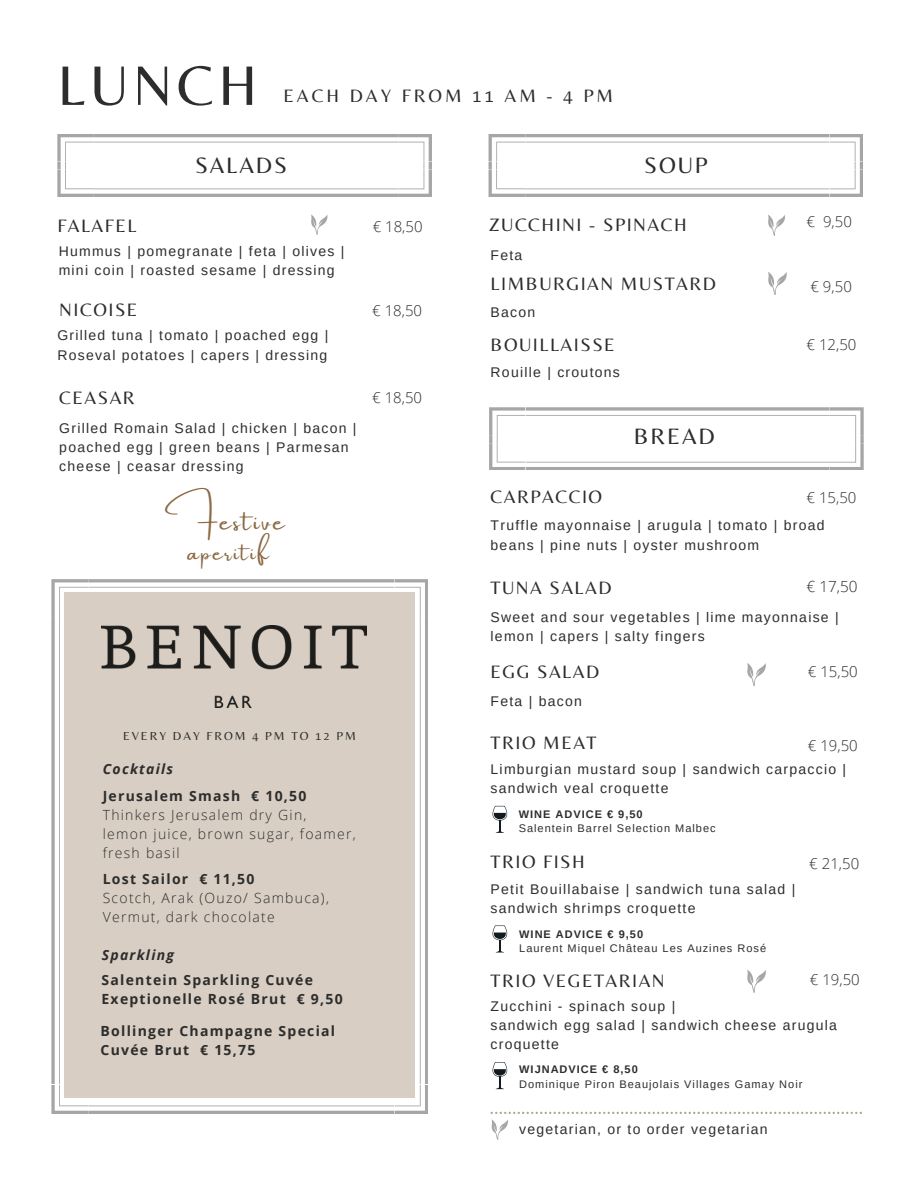
<style>
.page{position:relative;width:918px;height:1188px;background:#fff}
.page>*{position:absolute;margin:0;border:0;box-sizing:border-box;transform-origin:0 0}
.t1{font:57.9px "Belleza";letter-spacing:.08em;color:#2d2d2d}
.t2{font:24.9px "Amsterdam One";letter-spacing:.09em;color:#8c6a44}
.t3{font:23.25px "Belleza";letter-spacing:.08em;color:#2d2d2d}
.t4{font:21.9px "Amsterdam One";letter-spacing:.09em;color:#8c6a44}
.t5{font:18.75px "Belleza";letter-spacing:.08em;color:#2d2d2d}
.t6{font:18.75px "Belleza";letter-spacing:.16em;color:#2d2d2d}
.t7{font:300 15.3px "Open Sans";color:#2d2d2d}
.t8{font:300 15px "Open Sans";color:#2d2d2d}
.t9{font:13.95px/19.2px "Arimo";letter-spacing:.09em;color:#2d2d2d}
.t10{font:700 13.95px/19.2px "Open Sans";letter-spacing:.09em;color:#2d2d2d}
.t11{font:300 13.95px/19.2px "Open Sans";letter-spacing:.09em;color:#2d2d2d}
.t12{font:italic 700 13.95px "Open Sans";letter-spacing:.09em;color:#2d2d2d}
.t13{font:12.15px "Belleza";letter-spacing:.16em;color:#2d2d2d}
.t14{font:10.95px "Arimo";letter-spacing:.09em;color:#2d2d2d}
.t15{font:700 10.95px "Arimo";letter-spacing:.09em;color:#2d2d2d}
</style>
<div class="page">
<svg style="left:51px;top:579px;width:377px;height:535px"></svg>
<svg style="left:489px;top:134px;width:374px;height:63px"></svg>
<svg style="left:57px;top:134px;width:375px;height:63px"></svg>
<div style="left:65px;top:593px;width:350px;height:505px;background:#d8cec3"></div>
<svg style="left:489px;top:407px;width:375px;height:63px"></svg>
<svg style="left:491px;top:1112px;width:371px;height:28px"></svg>
<svg style="left:311px;top:214px;width:17px;height:21px"></svg>
<svg style="left:768px;top:215px;width:17px;height:21px"></svg>
<svg style="left:747px;top:970px;width:19px;height:23px"></svg>
<svg style="left:493px;top:1062px;width:14px;height:27px"></svg>
<svg style="left:493px;top:926px;width:14px;height:27px"></svg>
<svg style="left:493px;top:806px;width:14px;height:27px"></svg>
<img style="left:102px;top:625px;width:264px;height:82px">
<svg style="left:747px;top:663px;width:19px;height:23px"></svg>
<svg style="left:768px;top:272px;width:19px;height:23px"></svg>
<p class="t1" style="left:57px;top:51px;width:201px">LUNCH</p>
<p class="t6" style="left:283px;top:85px;width:331px">EACH DAY FROM 11 AM - 4 PM</p>
<p class="t3" style="left:195px;top:152px;width:93px">SALADS</p>
<p class="t3" style="left:644px;top:152px;width:65px">SOUP</p>
<p class="t5" style="left:57px;top:214px;width:81px">FALAFEL</p>
<p class="t9" style="left:59px;top:241px;width:287px">Hummus | pomegranate | feta | olives |</p>
<p class="t9" style="left:59px;top:260px;width:277px">mini coin | roasted sesame | dressing</p>
<p class="t5" style="left:59px;top:299px;width:80px">NICOISE</p>
<p class="t9" style="left:57px;top:326px;width:272px">Grilled tuna | tomato | poached egg |</p>
<p class="t9" style="left:57px;top:345px;width:271px">Roseval potatoes | capers | dressing</p>
<p class="t5" style="left:59px;top:386px;width:77px">CEASAR</p>
<p class="t9" style="left:59px;top:419px;width:299px">Grilled Romain Salad | chicken | bacon |</p>
<p class="t9" style="left:59px;top:438px;width:291px">poached egg | green beans | Parmesan</p>
<p class="t9" style="left:59px;top:457px;width:186px">cheese | ceasar dressing</p>
<p class="t8" style="left:373px;top:216px;width:51px">€ 18,50</p>
<p class="t8" style="left:372px;top:300px;width:51px">€ 18,50</p>
<p class="t8" style="left:372px;top:387px;width:51px">€ 18,50</p>
<p class="t5" style="left:489px;top:214px;width:199px">ZUCCHINI - SPINACH</p>
<p class="t9" style="left:491px;top:245px;width:33px">Feta</p>
<p class="t5" style="left:491px;top:273px;width:227px">LIMBURGIAN MUSTARD</p>
<p class="t9" style="left:491px;top:303px;width:46px">Bacon</p>
<p class="t5" style="left:491px;top:333px;width:126px">BOUILLAISSE</p>
<p class="t9" style="left:491px;top:363px;width:131px">Rouille | croutons</p>
<p class="t3" style="left:634px;top:423px;width:83px">BREAD</p>
<p class="t8" style="left:807px;top:211px;width:47px">€ 9,50</p>
<p class="t8" style="left:811px;top:276px;width:43px">€ 9,50</p>
<p class="t8" style="left:807px;top:334px;width:51px">€ 12,50</p>
<p class="t2" style="left:164px;top:508px;width:122px">Festive</p>
<p class="t4" style="left:188px;top:540px;width:83px">aperitif</p>
<p class="t13" style="left:123px;top:729px;width:234px">EVERY DAY FROM 4 PM TO 12 PM</p>
<p class="t12" style="left:103px;top:760px;width:72px">Cocktails</p>
<p class="t10" style="left:103px;top:786px;width:205px">Jerusalem Smash € 10,50</p>
<p class="t11" style="left:103px;top:805px;width:205px">Thinkers Jerusalem dry Gin,</p>
<p class="t11" style="left:103px;top:824px;width:255px">lemon juice, brown sugar, foamer, fresh basil</p>
<p class="t10" style="left:103px;top:869px;width:153px">Lost Sailor € 11,50</p>
<p class="t11" style="left:103px;top:888px;width:228px">Scotch, Arak (Ouzo/ Sambuca),<br>Vermut, dark chocolate</p>
<p class="t12" style="left:102px;top:945px;width:74px">Sparkling</p>
<p class="t10" style="left:102px;top:970px;width:243px">Salentein Sparkling Cuvée<br>Exeptionelle Rosé Brut € 9,50</p>
<p class="t10" style="left:101px;top:1020px;width:236px">Bollinger Champagne Special<br>Cuvée Brut € 15,75</p>
<p class="t5" style="left:491px;top:486px;width:113px">CARPACCIO</p>
<p class="t9" style="left:491px;top:516px;width:335px">Truffle mayonnaise | arugula | tomato | broad beans | pine nuts | oyster mushroom</p>
<p class="t8" style="left:807px;top:487px;width:51px">€ 15,50</p>
<p class="t7" style="left:807px;top:576px;width:53px">€ 17,50</p>
<p class="t5" style="left:491px;top:576px;width:123px">TUNA SALAD</p>
<p class="t9" style="left:491px;top:608px;width:350px">Sweet and sour vegetables | lime mayonnaise |</p>
<p class="t9" style="left:491px;top:627px;width:216px">lemon | capers | salty fingers</p>
<p class="t5" style="left:491px;top:661px;width:110px">EGG SALAD</p>
<p class="t9" style="left:491px;top:691px;width:93px">Feta | bacon</p>
<p class="t5" style="left:491px;top:732px;width:107px">TRIO MEAT</p>
<p class="t8" style="left:808px;top:661px;width:51px">€ 15,50</p>
<p class="t8" style="left:808px;top:735px;width:51px">€ 19,50</p>
<p class="t9" style="left:491px;top:759px;width:357px">Limburgian mustard soup | sandwich carpaccio | sandwich veal croquette</p>
<p class="t15" style="left:519px;top:808px;width:125px">WINE ADVICE € 9,50</p>
<p class="t14" style="left:519px;top:822px;width:198px">Salentein Barrel Selection Malbec</p>
<p class="t5" style="left:491px;top:850px;width:96px">TRIO FISH</p>
<p class="t9" style="left:491px;top:880px;width:306px">Petit Bouillabaise | sandwich tuna salad | sandwich shrimps croquette</p>
<p class="t15" style="left:519px;top:928px;width:125px">WINE ADVICE € 9,50</p>
<p class="t14" style="left:519px;top:942px;width:248px">Laurent Miquel Château Les Auzines Rosé</p>
<p class="t8" style="left:809px;top:853px;width:51px">€ 21,50</p>
<p class="t8" style="left:810px;top:969px;width:51px">€ 19,50</p>
<p class="t5" style="left:491px;top:969px;width:176px">TRIO VEGETARIAN</p>
<p class="t9" style="left:491px;top:996px;width:186px">Zucchini - spinach soup |</p>
<p class="t9" style="left:491px;top:1015px;width:348px">sandwich egg salad | sandwich cheese arugula croquette</p>
<p class="t15" style="left:519px;top:1063px;width:120px">WIJNADVICE € 8,50</p>
<p class="t14" style="left:519px;top:1078px;width:285px">Dominique Piron Beaujolais Villages Gamay Noir</p>
<p class="t9" style="left:519px;top:1119px;width:250px">vegetarian, or to order vegetarian</p>
</div>
